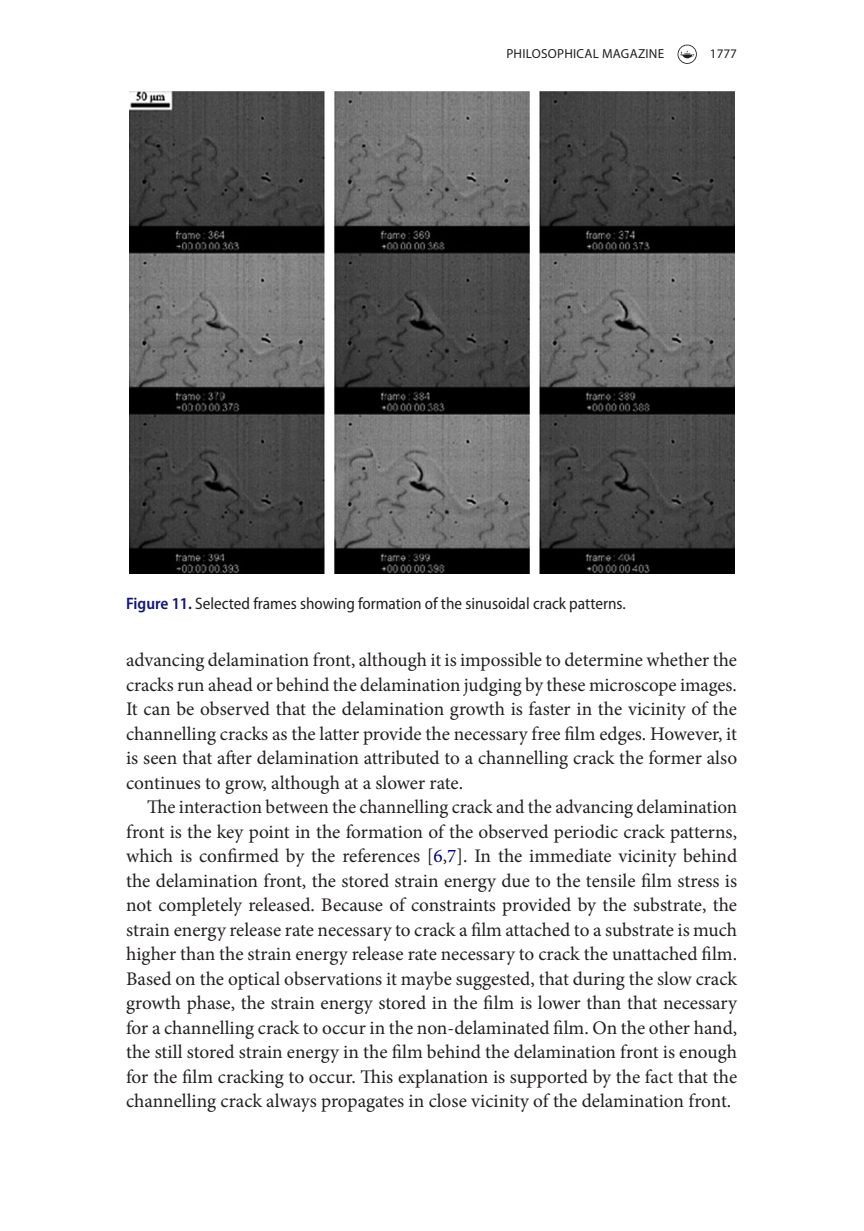
<style>
.page{position:relative;width:864px;height:1231px;background:#fff}
.page>*{position:absolute;margin:0;border:0;box-sizing:border-box;transform-origin:0 0}
.t1{font:19.25px/24.5px "Minion Pro";color:#231f20;text-align:justify}
.t2{font:semi-condensed 16.62px "Myriad Pro";color:#231f20}
.t3{font:13.12px "Myriad Pro";letter-spacing:.02em;color:#231f20}
.s1{font-weight:600;color:#10147e}
.s2{color:#000080}
</style>
<div class="page">
<img style="left:129px;top:91px;width:605px;height:482px">
<svg style="left:677px;top:45px;width:19px;height:19px"></svg>
<p class="t3" style="left:506px;top:46px;width:159px">PHILOSOPHICAL MAGAZINE</p>
<p class="t3" style="left:709px;top:46px;width:28px">1777</p>
<p class="t2" style="left:126px;top:594px;width:501px"><span class="s1">Figure 11.</span> Selected frames showing formation of the sinusoidal crack patterns.</p>
<p class="t1" style="left:126px;top:647px;width:612px">advancing delamination front, although it is impossible to determine whether the cracks run ahead or behind the delamination judging by these microscope images.<br>It can be observed that the delamination growth is faster in the vicinity of the channelling cracks as the latter provide the necessary free film edges. However, it is seen that after delamination attributed to a channelling crack the former also continues to grow, although at a slower rate.</p>
<p class="t1" style="left:126px;top:794px;width:612px;text-indent:21px">The interaction between the channelling crack and the advancing delamination front is the key point in the formation of the observed periodic crack patterns, which is confirmed by the references [<span class="s2">6</span>,<span class="s2">7</span>]. In the immediate vicinity behind the delamination front, the stored strain energy due to the tensile film stress is not completely released. Because of constraints provided by the substrate, the strain energy release rate necessary to crack a film attached to a substrate is much higher than the strain energy release rate necessary to crack the unattached film.<br>Based on the optical observations it maybe suggested, that during the slow crack growth phase, the strain energy stored in the film is lower than that necessary for a channelling crack to occur in the non-delaminated film. On the other hand, the still stored strain energy in the film behind the delamination front is enough for the film cracking to occur. This explanation is supported by the fact that the channelling crack always propagates in close vicinity of the delamination front.</p>
</div>
